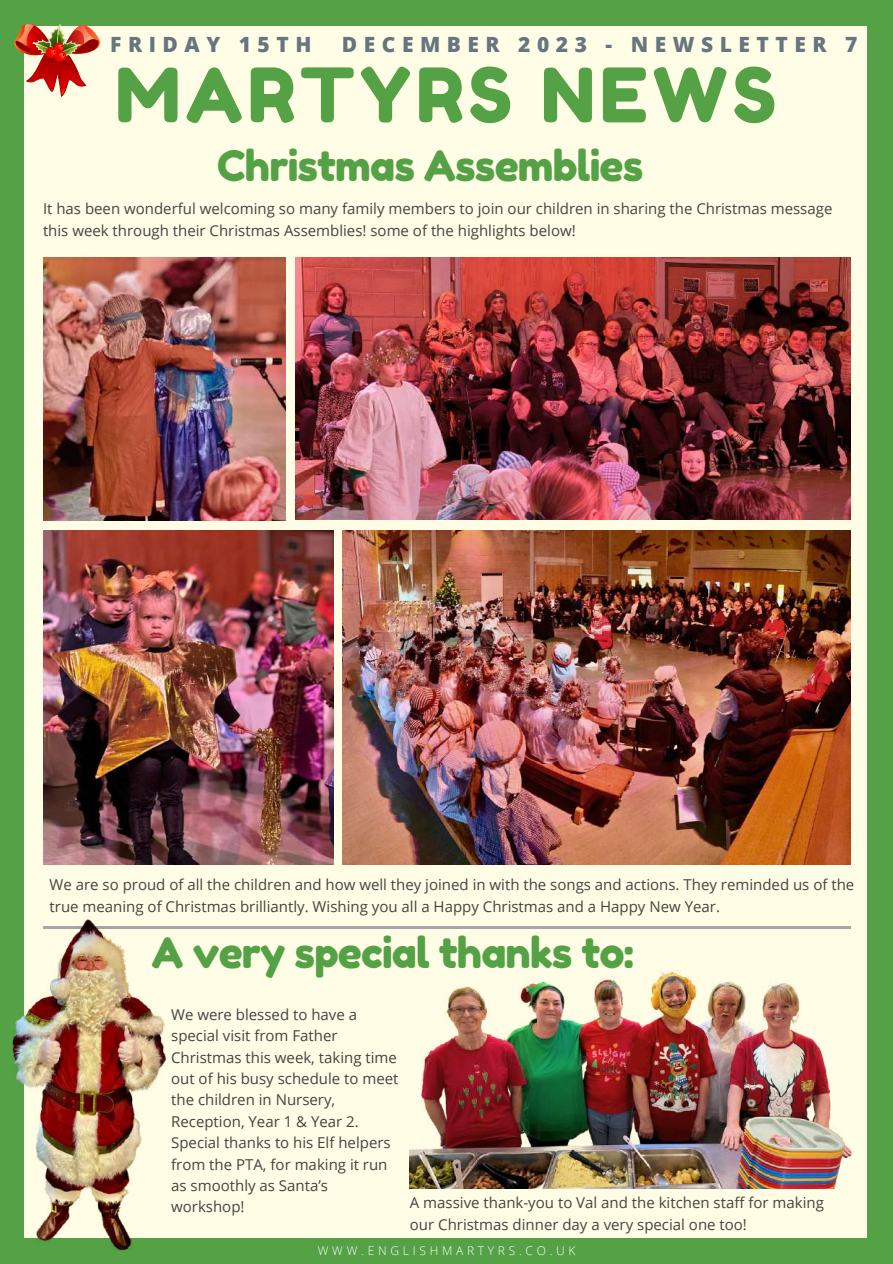
<style>
.page{position:relative;width:893px;height:1264px;background:#fff}
.page>*{position:absolute;margin:0;border:0;box-sizing:border-box;transform-origin:0 0}
.t1{font:75px "Fredoka One";letter-spacing:.065em;color:#54a146}
.t2{font:42px "Fredoka One";letter-spacing:-.02em;color:#54a146}
.t3{font:800 21px "Open Sans";letter-spacing:.31em;color:#66757f}
.t4{font:15px/21.3px "Open Sans";color:#444440}
.t5{font:300 12px "Open Sans";letter-spacing:.31em;color:#fff}
</style>
<div class="page">
<div style="left:0;top:0;width:892px;height:1263px;background:#54a146"></div>
<div style="left:25px;top:26px;width:841px;height:1211px;background:#fffde5"></div>
<hr style="left:43px;top:926px;width:807px;height:2px;background:#a6a6a6">
<img style="left:14px;top:23px;width:87px;height:73px">
<img style="left:12px;top:914px;width:166px;height:337px">
<img style="left:410px;top:970px;width:442px;height:218px">
<img style="left:43px;top:258px;width:242px;height:262px">
<img style="left:295px;top:258px;width:555px;height:261px">
<img style="left:343px;top:530px;width:507px;height:334px">
<img style="left:43px;top:530px;width:290px;height:334px">
<h3 class="t3" style="left:110px;top:30px;width:203px">FRIDAY 15TH</h3>
<h3 class="t3" style="left:342px;top:30px;width:517px">DECEMBER 2023 - NEWSLETTER 7</h3>
<h1 class="t1" style="left:115px;top:49px;width:662px">MARTYRS NEWS</h1>
<h2 class="t2" style="left:217px;top:140px;width:428px">Christmas Assemblies</h2>
<p class="t4" style="left:43px;top:198px;width:790px">It has been wonderful welcoming so many family members to join our children in sharing the Christmas message this week through their Christmas Assemblies! some of the highlights below!</p>
<p class="t4" style="left:50px;top:873px;width:806px">We are so proud of all the children and how well they joined in with the songs and actions. They reminded us of the true meaning of Christmas brilliantly. Wishing you all a Happy Christmas and a Happy New Year.</p>
<h2 class="t2" style="left:152px;top:926px;width:483px">A very special thanks to:</h2>
<p class="t4" style="left:171px;top:1003px;width:229px">We were blessed to have a special visit from Father<br>Christmas this week, taking time out of his busy schedule to meet the children in Nursery,<br>Reception, Year 1 &amp; Year 2.<br>Special thanks to his Elf helpers from the PTA, for making it run as smoothly as Santa’s workshop!</p>
<p class="t4" style="left:410px;top:1191px;width:415px">A massive thank-you to Val and the kitchen staff for making our Christmas dinner day a very special one too!</p>
<p class="t5" style="left:318px;top:1242px;width:259px">WWW.ENGLISHMARTYRS.CO.UK</p>
</div>
